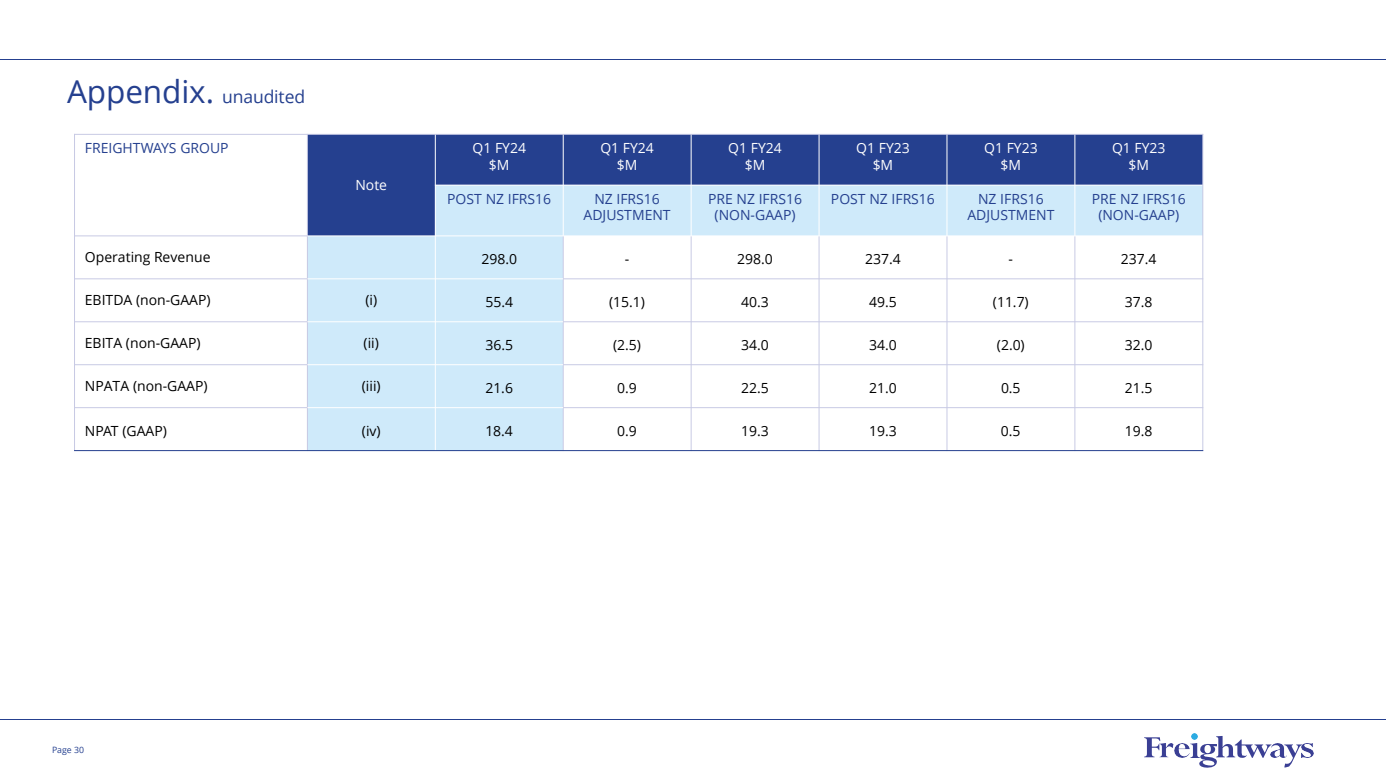
<style>
.page{position:relative;width:1386px;height:780px;background:#fff}
.page>*{position:absolute;margin:0;border:0;box-sizing:border-box;transform-origin:0 0}
.t1{font:31.5px "Open Sans";letter-spacing:-.005em;color:#25408f}
.t2{font:14px "Open Sans";color:#000}
.t3{font:14px/16.8px "Open Sans";color:#25408f;text-align:center}
.t4{font:14px "Open Sans";color:#fff}
.t5{font:8.75px "Open Sans";letter-spacing:-.005em;color:#25408f}
.s1{font-size:17.5px}
</style>
<div class="page">
<hr style="left:0;top:60px;width:1385px;height:1px;background:#25408f">
<hr style="left:0;top:719px;width:1385px;height:1px;background:#25408f">
<svg style="left:1144px;top:737px;width:16px;height:20px"></svg>
<img style="left:1159px;top:743px;width:31px;height:14px">
<img style="left:1271px;top:743px;width:13px;height:14px">
<svg style="left:1284px;top:744px;width:17px;height:23px"></svg>
<img style="left:1301px;top:743px;width:11px;height:14px">
<svg style="left:1190px;top:733px;width:81px;height:34px"></svg>
<div style="left:307px;top:134px;width:128px;height:102px;background:#25408f"></div>
<div style="left:435px;top:134px;width:128px;height:51px;background:#25408f"></div>
<div style="left:563px;top:134px;width:128px;height:51px;background:#25408f"></div>
<div style="left:691px;top:134px;width:128px;height:51px;background:#25408f"></div>
<div style="left:819px;top:134px;width:127px;height:51px;background:#25408f"></div>
<div style="left:946px;top:134px;width:128px;height:51px;background:#25408f"></div>
<div style="left:1074px;top:134px;width:128px;height:51px;background:#25408f"></div>
<div style="left:435px;top:185px;width:128px;height:51px;background:#cfeafa"></div>
<div style="left:563px;top:185px;width:128px;height:51px;background:#cfeafa"></div>
<div style="left:691px;top:185px;width:128px;height:51px;background:#cfeafa"></div>
<div style="left:819px;top:185px;width:127px;height:51px;background:#cfeafa"></div>
<div style="left:946px;top:185px;width:128px;height:51px;background:#cfeafa"></div>
<div style="left:1074px;top:185px;width:128px;height:51px;background:#cfeafa"></div>
<div style="left:307px;top:236px;width:128px;height:43px;background:#cfeafa"></div>
<div style="left:435px;top:236px;width:128px;height:43px;background:#cfeafa"></div>
<div style="left:307px;top:279px;width:128px;height:42px;background:#cfeafa"></div>
<div style="left:435px;top:279px;width:128px;height:42px;background:#cfeafa"></div>
<div style="left:307px;top:321px;width:128px;height:43px;background:#cfeafa"></div>
<div style="left:435px;top:321px;width:128px;height:43px;background:#cfeafa"></div>
<div style="left:307px;top:364px;width:128px;height:43px;background:#cfeafa"></div>
<div style="left:435px;top:364px;width:128px;height:43px;background:#cfeafa"></div>
<div style="left:307px;top:407px;width:128px;height:43px;background:#cfeafa"></div>
<div style="left:435px;top:407px;width:128px;height:43px;background:#cfeafa"></div>
<hr style="left:307px;top:134px;width:1px;height:317px;background:#c8cae4">
<hr style="left:435px;top:134px;width:1px;height:317px;background:#fff">
<hr style="left:562px;top:134px;width:1px;height:102px;background:#fff">
<hr style="left:562px;top:236px;width:1px;height:215px;background:#c8cae4">
<hr style="left:690px;top:134px;width:1px;height:102px;background:#fff">
<hr style="left:690px;top:236px;width:1px;height:215px;background:#c8cae4">
<hr style="left:818px;top:134px;width:1px;height:102px;background:#fff">
<hr style="left:818px;top:236px;width:1px;height:215px;background:#c8cae4">
<hr style="left:946px;top:134px;width:1px;height:102px;background:#fff">
<hr style="left:946px;top:236px;width:1px;height:215px;background:#c8cae4">
<hr style="left:1074px;top:134px;width:1px;height:102px;background:#fff">
<hr style="left:1074px;top:236px;width:1px;height:215px;background:#c8cae4">
<hr style="left:435px;top:185px;width:768px;height:1px;background:#fff">
<hr style="left:74px;top:235px;width:233px;height:1px;background:#c8cae4">
<hr style="left:307px;top:235px;width:896px;height:1px;background:#fff">
<hr style="left:74px;top:278px;width:233px;height:1px;background:#c8cae4">
<hr style="left:307px;top:278px;width:256px;height:1px;background:#fff">
<hr style="left:563px;top:278px;width:640px;height:1px;background:#c8cae4">
<hr style="left:74px;top:321px;width:233px;height:1px;background:#c8cae4">
<hr style="left:307px;top:321px;width:256px;height:1px;background:#fff">
<hr style="left:563px;top:321px;width:640px;height:1px;background:#c8cae4">
<hr style="left:74px;top:364px;width:233px;height:1px;background:#c8cae4">
<hr style="left:307px;top:364px;width:256px;height:1px;background:#fff">
<hr style="left:563px;top:364px;width:640px;height:1px;background:#c8cae4">
<hr style="left:74px;top:407px;width:233px;height:1px;background:#c8cae4">
<hr style="left:307px;top:407px;width:256px;height:1px;background:#fff">
<hr style="left:563px;top:407px;width:640px;height:1px;background:#c8cae4">
<hr style="left:74px;top:134px;width:1px;height:317px;background:#c8cae4">
<hr style="left:1202px;top:134px;width:1px;height:317px;background:#c8cae4">
<hr style="left:74px;top:134px;width:1129px;height:1px;background:#c8cae4">
<hr style="left:74px;top:450px;width:1129px;height:1px;background:#25408f">
<p class="t1" style="left:67px;top:70px;width:239px">Appendix. <span class="s1">unaudited</span></p>
<p class="t3" style="left:85px;top:139px;width:145px">FREIGHTWAYS GROUP</p>
<p class="t4" style="left:355px;top:175px;width:33px">Note</p>
<p class="t4" style="left:472px;top:138px;width:55px">Q1 FY24</p>
<p class="t4" style="left:489px;top:155px;width:22px">$M</p>
<p class="t4" style="left:600px;top:138px;width:55px">Q1 FY24</p>
<p class="t4" style="left:616px;top:155px;width:22px">$M</p>
<p class="t4" style="left:728px;top:138px;width:55px">Q1 FY24</p>
<p class="t4" style="left:744px;top:155px;width:22px">$M</p>
<p class="t4" style="left:856px;top:138px;width:55px">Q1 FY23</p>
<p class="t4" style="left:872px;top:155px;width:22px">$M</p>
<p class="t4" style="left:983px;top:138px;width:55px">Q1 FY23</p>
<p class="t4" style="left:1000px;top:155px;width:22px">$M</p>
<p class="t4" style="left:1111px;top:138px;width:55px">Q1 FY23</p>
<p class="t4" style="left:1128px;top:155px;width:22px">$M</p>
<p class="t3" style="left:447px;top:190px;width:105px">POST NZ IFRS16</p>
<p class="t3" style="left:583px;top:190px;width:88px">NZ IFRS16<br>ADJUSTMENT</p>
<p class="t3" style="left:708px;top:190px;width:95px">PRE NZ IFRS16 (NON-GAAP)</p>
<p class="t3" style="left:830px;top:190px;width:105px">POST NZ IFRS16</p>
<p class="t3" style="left:967px;top:190px;width:88px">NZ IFRS16<br>ADJUSTMENT</p>
<p class="t3" style="left:1091px;top:190px;width:95px">PRE NZ IFRS16 (NON-GAAP)</p>
<p class="t2" style="left:85px;top:247px;width:127px">Operating Revenue</p>
<p class="t2" style="left:481px;top:249px;width:37px">298.0</p>
<p class="t2" style="left:624px;top:249px;width:6px">-</p>
<p class="t2" style="left:737px;top:249px;width:37px">298.0</p>
<p class="t2" style="left:865px;top:249px;width:37px">237.4</p>
<p class="t2" style="left:1008px;top:249px;width:6px">-</p>
<p class="t2" style="left:1120px;top:249px;width:37px">237.4</p>
<p class="t2" style="left:85px;top:290px;width:127px">EBITDA (non-GAAP)</p>
<p class="t2" style="left:365px;top:290px;width:13px">(i)</p>
<p class="t2" style="left:485px;top:292px;width:29px">55.4</p>
<p class="t2" style="left:609px;top:292px;width:37px">(15.1)</p>
<p class="t2" style="left:741px;top:292px;width:29px">40.3</p>
<p class="t2" style="left:869px;top:292px;width:29px">49.5</p>
<p class="t2" style="left:992px;top:292px;width:37px">(11.7)</p>
<p class="t2" style="left:1124px;top:292px;width:29px">37.8</p>
<p class="t2" style="left:85px;top:333px;width:117px">EBITA (non-GAAP)</p>
<p class="t2" style="left:363px;top:333px;width:17px">(ii)</p>
<p class="t2" style="left:485px;top:335px;width:29px">36.5</p>
<p class="t2" style="left:613px;top:335px;width:29px">(2.5)</p>
<p class="t2" style="left:741px;top:335px;width:29px">34.0</p>
<p class="t2" style="left:869px;top:335px;width:29px">34.0</p>
<p class="t2" style="left:996px;top:335px;width:29px">(2.0)</p>
<p class="t2" style="left:1124px;top:335px;width:29px">32.0</p>
<p class="t2" style="left:85px;top:376px;width:124px">NPATA (non-GAAP)</p>
<p class="t2" style="left:362px;top:376px;width:20px">(iii)</p>
<p class="t2" style="left:485px;top:378px;width:29px">21.6</p>
<p class="t2" style="left:617px;top:378px;width:21px">0.9</p>
<p class="t2" style="left:741px;top:378px;width:29px">22.5</p>
<p class="t2" style="left:869px;top:378px;width:29px">21.0</p>
<p class="t2" style="left:1000px;top:378px;width:21px">0.5</p>
<p class="t2" style="left:1124px;top:378px;width:29px">21.5</p>
<p class="t2" style="left:85px;top:421px;width:84px">NPAT (GAAP)</p>
<p class="t2" style="left:362px;top:421px;width:20px">(iv)</p>
<p class="t2" style="left:485px;top:420px;width:29px">18.4</p>
<p class="t2" style="left:617px;top:420px;width:21px">0.9</p>
<p class="t2" style="left:741px;top:420px;width:29px">19.3</p>
<p class="t2" style="left:869px;top:420px;width:29px">19.3</p>
<p class="t2" style="left:1000px;top:420px;width:21px">0.5</p>
<p class="t2" style="left:1124px;top:420px;width:29px">19.8</p>
<p class="t5" style="left:52px;top:743px;width:33px">Page 30</p>
</div>
